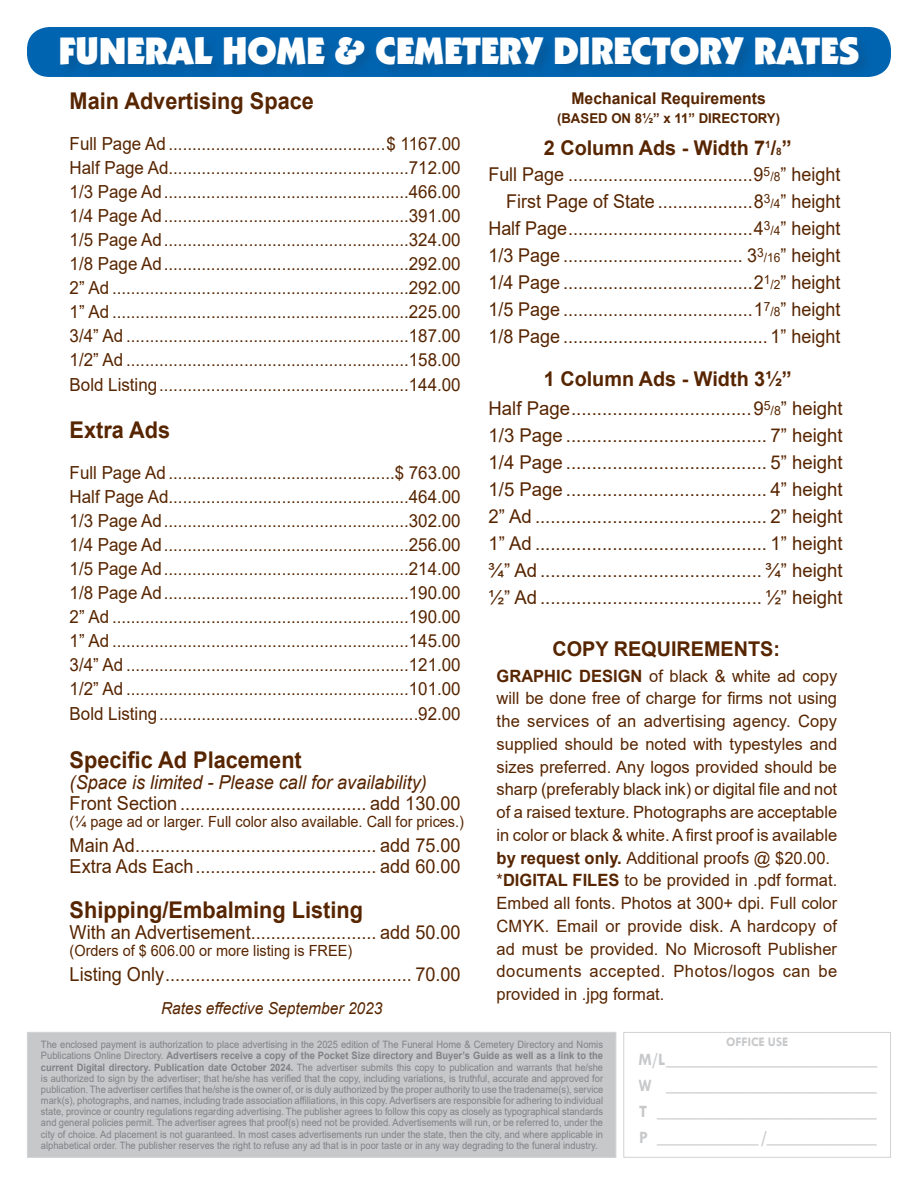
<style>
.page{position:relative;width:918px;height:1188px;background:#fff}
.page>*{position:absolute;margin:0;border:0;box-sizing:border-box;transform-origin:0 0}
.t1{font:900 38.4px "Kabel IT Cby BT";letter-spacing:-.01em;color:#fff}
.t2{font:700 23.1px "Arial";color:#572500;scale:.94 1}
.t3{font:700 20.4px "Arial";color:#572500}
.t4{font:19.2px "Arial";color:#572500;scale:.94 1}
.t5{font:italic 19.2px "Arial";color:#572500;scale:.94 1}
.t6{font:19.05px "Arial";color:#572500}
.t7{font:19.05px "Arial";color:#572500;scale:.94 1}
.t8{font:18px "Arial";color:#572500;scale:.94 1}
.t9{font:700 17.4px "Tw Cen";color:#c7c8ca}
.Body_text{font:16.95px/22.8px "Arial";color:#572500;text-align:justify}
.t10{font:italic 16.5px "Arial";color:#572500;scale:.94 1}
.t11{font:700 16.2px "Arial";color:#572500}
.t12{font:15.45px "Arial";color:#572500;scale:.94 1}
.t13{font:700 13.5px "Arial";color:#572500}
.t14{font:700 13.2px "Tw Cen";color:#c7c8ca}
.t15{font:10.2px/11.2px "Arial";color:#808285;text-align:justify;scale:.92 1}
.s1{font-size:10.2px}
.s2{font-size:12.75px}
.s3{font-weight:700}
</style>
<div class="page">
<div style="left:27px;top:27px;width:864px;height:50px;background:#0164b1;border-radius:22px"></div>
<div style="left:58px;top:35px;width:815px;height:44px;background:#035fa7"></div>
<div style="left:623px;top:1032px;width:268px;height:126px;border:1px solid #d1d2d4"></div>
<div style="left:27px;top:1032px;width:589px;height:126px;background:#c7c8ca;border:1px solid #d1d2d4"></div>
<p class="t1" style="left:59px;top:27px;width:802px">FUNERAL HOME &amp; CEMETERY DIRECTORY RATES</p>
<p class="t2" style="left:70px;top:84px;width:261px">Main Advertising Space</p>
<p class="t8" style="left:70px;top:131px;width:418px">Full Page Ad ..............................................$ 1167.00</p>
<p class="t8" style="left:70px;top:155px;width:418px">Half Page Ad...................................................712.00</p>
<p class="t8" style="left:70px;top:179px;width:418px">1/3 Page Ad....................................................466.00</p>
<p class="t8" style="left:70px;top:203px;width:418px">1/4 Page Ad....................................................391.00</p>
<p class="t8" style="left:70px;top:227px;width:418px">1/5 Page Ad....................................................324.00</p>
<p class="t8" style="left:70px;top:251px;width:418px">1/8 Page Ad....................................................292.00</p>
<p class="t8" style="left:70px;top:275px;width:418px">2” Ad ...............................................................292.00</p>
<p class="t8" style="left:70px;top:299px;width:418px">1” Ad ...............................................................225.00</p>
<p class="t8" style="left:70px;top:323px;width:418px">3/4” Ad ............................................................187.00</p>
<p class="t8" style="left:70px;top:347px;width:418px">1/2” Ad ............................................................158.00</p>
<p class="t8" style="left:70px;top:372px;width:418px">Bold Listing.....................................................144.00</p>
<p class="t2" style="left:70px;top:413px;width:109px">Extra Ads</p>
<p class="t8" style="left:70px;top:460px;width:418px">Full Page Ad ................................................$ 763.00</p>
<p class="t8" style="left:70px;top:484px;width:418px">Half Page Ad...................................................464.00</p>
<p class="t8" style="left:70px;top:508px;width:418px">1/3 Page Ad....................................................302.00</p>
<p class="t8" style="left:70px;top:532px;width:418px">1/4 Page Ad....................................................256.00</p>
<p class="t8" style="left:70px;top:556px;width:418px">1/5 Page Ad....................................................214.00</p>
<p class="t8" style="left:70px;top:580px;width:418px">1/8 Page Ad....................................................190.00</p>
<p class="t8" style="left:70px;top:604px;width:418px">2” Ad ...............................................................190.00</p>
<p class="t8" style="left:70px;top:628px;width:418px">1” Ad ...............................................................145.00</p>
<p class="t8" style="left:70px;top:652px;width:418px">3/4” Ad ............................................................121.00</p>
<p class="t8" style="left:70px;top:676px;width:418px">1/2” Ad ............................................................101.00</p>
<p class="t8" style="left:70px;top:701px;width:418px">Bold Listing.......................................................92.00</p>
<p class="t2" style="left:70px;top:743px;width:249px">Specific Ad Placement</p>
<p class="t5" style="left:70px;top:770px;width:381px">(Space is limited - Please call for availability)</p>
<p class="t4" style="left:70px;top:790px;width:418px">Front Section ..................................... add 130.00</p>
<p class="t12" style="left:70px;top:811px;width:421px">(¼ page ad or larger. Full color also available. Call for prices.)</p>
<p class="t4" style="left:70px;top:832px;width:418px">Main Ad................................................ add 75.00</p>
<p class="t4" style="left:70px;top:853px;width:418px">Extra Ads Each.................................... add 60.00</p>
<p class="t2" style="left:70px;top:893px;width:314px">Shipping/Embalming Listing</p>
<p class="t4" style="left:70px;top:919px;width:418px">With an Advertisement......................... add 50.00</p>
<p class="t12" style="left:70px;top:940px;width:302px">(Orders of $ 606.00 or more listing is FREE)</p>
<p class="t4" style="left:70px;top:961px;width:418px">Listing Only................................................. 70.00</p>
<p class="t10" style="left:161px;top:997px;width:237px">Rates effective September 2023</p>
<p class="t11" style="left:572px;top:87px;width:196px">Mechanical Requirements</p>
<p class="t13" style="left:557px;top:109px;width:225px">(BASED ON 8½” x 11” DIRECTORY)</p>
<p class="t3" style="left:544px;top:134px;width:249px">2 Column Ads - Width 7<sup>1</sup>/<span class="s1">8</span>”</p>
<p class="t7" style="left:488px;top:161px;width:376px">Full Page .....................................9<sup>5</sup><span class="s2">/8</span>” height</p>
<p class="t7" style="left:506px;top:188px;width:357px">First Page of State ...................8<sup>3</sup><span class="s2">/4</span>” height</p>
<p class="t7" style="left:488px;top:215px;width:376px">Half Page.....................................4<sup>3</sup><span class="s2">/4</span>” height</p>
<p class="t7" style="left:488px;top:242px;width:376px">1/3 Page .................................... 3<sup>3</sup><span class="s2">/16</span>” height</p>
<p class="t7" style="left:488px;top:269px;width:376px">1/4 Page ......................................2<sup>1</sup><span class="s2">/2</span>” height</p>
<p class="t7" style="left:488px;top:296px;width:376px">1/5 Page ......................................1<sup>7</sup><span class="s2">/8</span>” height</p>
<p class="t7" style="left:488px;top:323px;width:376px">1/8 Page ......................................... 1” height</p>
<p class="t3" style="left:544px;top:365px;width:249px">1 Column Ads - Width 3½”</p>
<p class="t6" style="left:489px;top:395px;width:356px">Half Page...................................9<sup>5</sup><span class="s2">/8</span>” height</p>
<p class="t6" style="left:489px;top:422px;width:356px">1/3 Page ....................................... 7” height</p>
<p class="t6" style="left:489px;top:449px;width:356px">1/4 Page ....................................... 5” height</p>
<p class="t6" style="left:489px;top:476px;width:356px">1/5 Page ....................................... 4” height</p>
<p class="t6" style="left:489px;top:503px;width:356px">2” Ad ............................................. 2” height</p>
<p class="t6" style="left:489px;top:530px;width:356px">1” Ad ............................................. 1” height</p>
<p class="t6" style="left:489px;top:557px;width:356px">¾” Ad ........................................... ¾” height</p>
<p class="t6" style="left:489px;top:584px;width:356px">½” Ad ........................................... ½” height</p>
<p class="t3" style="left:552px;top:635px;width:229px">COPY REQUIREMENTS:</p>
<p class="Body_text" style="left:497px;top:664px;width:342px"><span class="s3">GRAPHIC DESIGN</span> of black &amp; white ad copy will be done free of charge for firms not using the services of an advertising agency. Copy supplied should be noted with typestyles and sizes preferred. Any logos provided should be sharp (preferably black ink) or digital file and not of a raised texture. Photographs are acceptable in color or black &amp; white. A first proof is available <span class="s3">by request only.</span> Additional proofs @ $20.00.</p>
<p class="Body_text" style="left:497px;top:869px;width:342px">*<span class="s3">DIGITAL FILES</span> to be provided in .pdf format.<br>Embed all fonts. Photos at 300+ dpi. Full color CMYK. Email or provide disk. A hardcopy of ad must be provided. No Microsoft Publisher documents accepted. Photos/logos can be provided in .jpg format.</p>
<p class="t15" style="left:41px;top:1039px;width:613px">The enclosed payment is authorization to place advertising in the 2025 edition of The Funeral Home &amp; Cemetery Directory and Nomis Publications Online Directory. <span class="s3">Advertisers receive a copy of the Pocket Size directory and Buyer’s Guide as well as a link to the current Digital directory. Publication date October 2024.</span> The advertiser submits this copy to publication and warrants that he/she is authorized to sign by the advertiser; that he/she has verified that the copy, including variations, is truthful, accurate and approved for publication. The advertiser certifies that he/she is the owner of, or is duly authorized by the proper authority to use the tradename(s), service mark(s), photographs, and names, including trade association affiliations, in this copy. Advertisers are responsible for adhering to individual state, province or country regulations regarding advertising. The publisher agrees to follow this copy as closely as typographical standards and general policies permit. The advertiser agrees that proof(s) need not be provided. Advertisements will run, or be referred to, under the city of choice. Ad placement is not guaranteed. In most cases advertisements run under the state, then the city, and where applicable in alphabetical order. The publisher reserves the right to refuse any ad that is in poor taste or in any way degrading to the funeral industry.</p>
<p class="t14" style="left:726px;top:1034px;width:64px">OFFICE USE</p>
<p class="t9" style="left:639px;top:1049px;width:240px">M/L _________________________</p>
<p class="t9" style="left:639px;top:1075px;width:240px">W _________________________</p>
<p class="t9" style="left:639px;top:1101px;width:239px">T __________________________</p>
<p class="t9" style="left:639px;top:1127px;width:239px">P ____________ /_____________</p>
</div>
